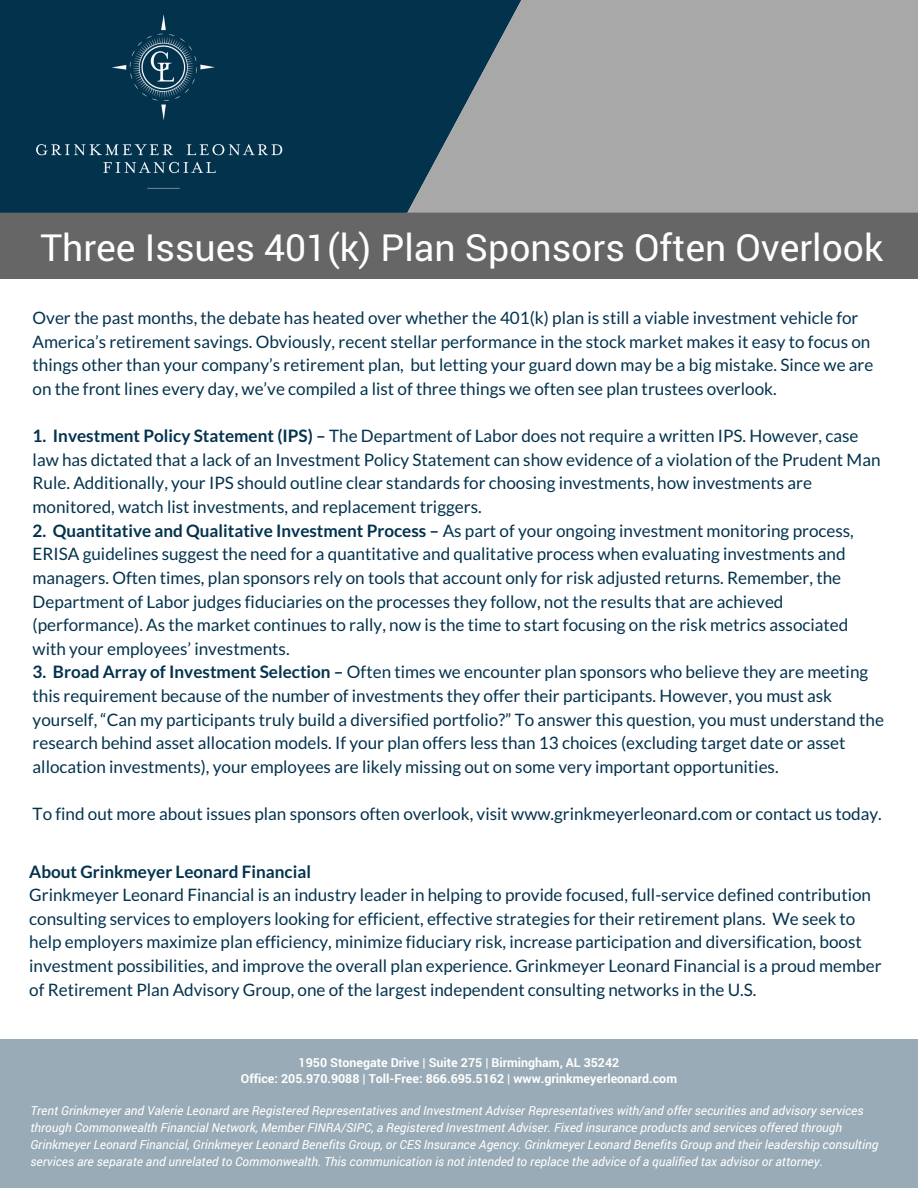
<style>
.page{position:relative;width:918px;height:1188px;background:#fff}
.page>*{position:absolute;margin:0;border:0;box-sizing:border-box;transform-origin:0 0}
.t1{font:37.35px "Roboto";color:#fff}
.t2{font:17.1px/23.7px "Lato";color:#03324d}
.t3{font:700 17.1px "Lato";color:#03324d}
.t4{font:italic 12.45px/16.8px "Roboto";color:#fff}
.t5{font:700 12.45px/16.8px "Roboto";color:#fff;text-align:center}
.s1{font-weight:700}
</style>
<div class="page">
<div style="left:0;top:1040px;width:918px;height:148px;background:#98abb6"></div>
<div style="left:0;top:0;width:402px;height:213px;background:#03324d"></div>
<svg style="left:402px;top:0;width:516px;height:213px;background:#93999c"></svg>
<div style="left:0;top:213px;width:918px;height:66px;background:#666"></div>
<div style="left:0;top:0;width:323px;height:210px;background:#03324d"></div>
<h1 class="t1" style="left:40px;top:222px;width:844px">Three Issues 401(k) Plan Sponsors Often Overlook</h1>
<p class="t2" style="left:33px;top:306px;width:842px">Over the past months, the debate has heated over whether the 401(k) plan is still a viable investment vehicle for America’s retirement savings. Obviously, recent stellar performance in the stock market makes it easy to focus on things other than your company’s retirement plan, but letting your guard down may be a big mistake. Since we are on the front lines every day, we’ve compiled a list of three things we often see plan trustees overlook.</p>
<p class="t2" style="left:33px;top:424px;width:849px"><span class="s1">1. Investment Policy Statement (IPS) –</span> The Department of Labor does not require a written IPS. However, case law has dictated that a lack of an Investment Policy Statement can show evidence of a violation of the Prudent Man Rule. Additionally, your IPS should outline clear standards for choosing investments, how investments are monitored, watch list investments, and replacement triggers.</p>
<p class="t2" style="left:33px;top:518px;width:823px"><span class="s1">2. Quantitative and Qualitative Investment Process –</span> As part of your ongoing investment monitoring process, ERISA guidelines suggest the need for a quantitative and qualitative process when evaluating investments and managers. Often times, plan sponsors rely on tools that account only for risk adjusted returns. Remember, the Department of Labor judges fiduciaries on the processes they follow, not the results that are achieved (performance). As the market continues to rally, now is the time to start focusing on the risk metrics associated with your employees’ investments.</p>
<p class="t2" style="left:33px;top:660px;width:853px"><span class="s1">3. Broad Array of Investment Selection –</span> Often times we encounter plan sponsors who believe they are meeting this requirement because of the number of investments they offer their participants. However, you must ask yourself, “Can my participants truly build a diversified portfolio?” To answer this question, you must understand the research behind asset allocation models. If your plan offers less than 13 choices (excluding target date or asset allocation investments), your employees are likely missing out on some very important opportunities.</p>
<p class="t2" style="left:33px;top:802px;width:851px">To find out more about issues plan sponsors often overlook, visit www.grinkmeyerleonard.com or contact us today.</p>
<p class="t3" style="left:29px;top:861px;width:283px">About Grinkmeyer Leonard Financial</p>
<p class="t2" style="left:29px;top:883px;width:854px">Grinkmeyer Leonard Financial is an industry leader in helping to provide focused, full-service defined contribution consulting services to employers looking for efficient, effective strategies for their retirement plans. We seek to help employers maximize plan efficiency, minimize fiduciary risk, increase participation and diversification, boost investment possibilities, and improve the overall plan experience. Grinkmeyer Leonard Financial is a proud member of Retirement Plan Advisory Group, one of the largest independent consulting networks in the U.S.</p>
<p class="t5" style="left:241px;top:1053px;width:438px">1950 Stonegate Drive | Suite 275 | Birmingham, AL 35242<br>Office: 205.970.9088 | Toll-Free: 866.695.5162 | www.grinkmeyerleonard.com</p>
<p class="t4" style="left:30px;top:1102px;width:849px">Trent Grinkmeyer and Valerie Leonard are Registered Representatives and Investment Adviser Representatives with/and offer securities and advisory services through Commonwealth Financial Network, Member FINRA/SIPC, a Registered Investment Adviser. Fixed insurance products and services offered through Grinkmeyer Leonard Financial, Grinkmeyer Leonard Benefits Group, or CES Insurance Agency. Grinkmeyer Leonard Benefits Group and their leadership consulting services are separate and unrelated to Commonwealth. This communication is not intended to replace the advice of a qualified tax advisor or attorney.</p>
</div>
